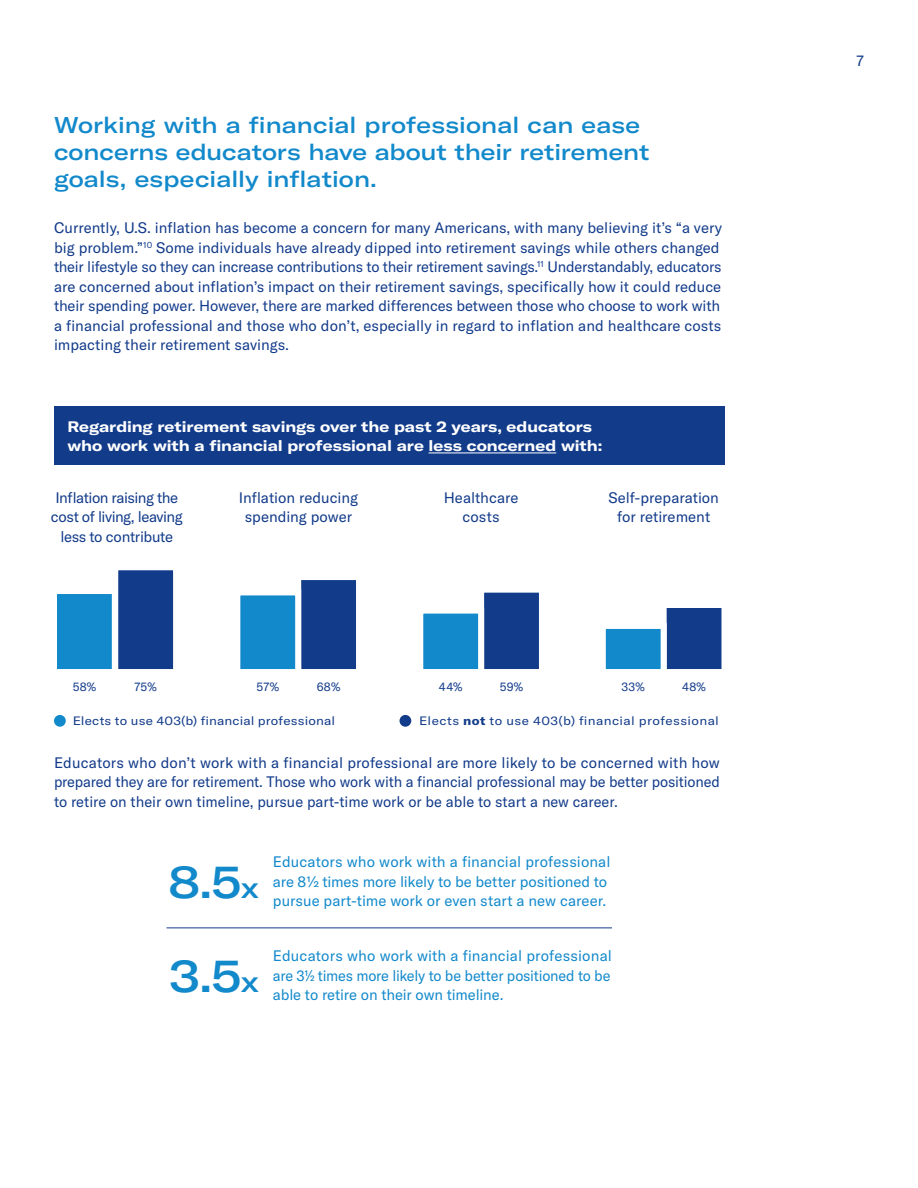
<style>
.page{position:relative;width:918px;height:1188px;background:#fff}
.page>*{position:absolute;margin:0;border:0;box-sizing:border-box;transform-origin:0 0}
.E_Head{font:500 expanded 45px "GT America";color:#1289cb}
.B_Head{font:500 expanded 22.5px/27px "GT America";color:#1289cb}
.Body_Copy{font:15px/19.5px "GT America";color:#123b8a}
.Body_Copy-2{font:15px/19.5px "GT America";letter-spacing:-.005em;color:#1289cb;text-align:justify}
.C_Head{font:700 expanded 15px/19.5px "GT America";color:#fff}
.C_Head-2{font:15px/19.5px "GT America";letter-spacing:-.01em;color:#123b8a;text-align:center}
.C_Head-3{font:15px/19.5px "GT America";letter-spacing:-.03em;color:#123b8a;text-align:center}
.C_Head-4{font:12px "GT America";letter-spacing:.02em;color:#123b8a;scale:1.13 1}
.C_Head-5{font:12px "GT America";letter-spacing:.02em;color:#123b8a}
.s1{font-weight:700}
.s2{font-size:29.25px}
.s3{font-stretch:condensed}
</style>
<div class="page">
<hr style="left:166px;top:928px;width:446px;height:1px;background:#123b8a">
<div style="left:54px;top:407px;width:671px;height:58px;background:#123b8a"></div>
<hr style="left:429px;top:453px;width:127px;height:1px;background:#fff">
<div style="left:295px;top:574px;width:67px;height:101px;background:#123b8a;border:6px solid #fff"></div>
<div style="left:234px;top:589px;width:67px;height:86px;background:#1289cb;border:6px solid #fff"></div>
<div style="left:478px;top:587px;width:67px;height:88px;background:#123b8a;border:6px solid #fff"></div>
<div style="left:417px;top:608px;width:67px;height:67px;background:#1289cb;border:6px solid #fff"></div>
<div style="left:661px;top:602px;width:67px;height:73px;background:#123b8a;border:6px solid #fff"></div>
<div style="left:600px;top:623px;width:67px;height:52px;background:#1289cb;border:6px solid #fff"></div>
<div style="left:112px;top:564px;width:67px;height:111px;background:#123b8a;border:6px solid #fff"></div>
<div style="left:51px;top:588px;width:67px;height:87px;background:#1289cb;border:6px solid #fff"></div>
<div style="left:54px;top:715px;width:12px;height:12px;background:#1289cb;border-radius:50%"></div>
<div style="left:400px;top:715px;width:11px;height:12px;background:#123b8a;border-radius:50%"></div>
<p class="B_Head" style="left:54px;top:111px;width:597px">Working with a financial professional can ease concerns educators have about their retirement goals, especially inflation.</p>
<p class="Body_Copy" style="left:54px;top:218px;width:670px">Currently, U.S. inflation has become a concern for many Americans, with many believing it’s “a very big problem.”<sup>10</sup> Some individuals have already dipped into retirement savings while others changed their lifestyle so they can increase contributions to their retirement savings.<sup>11</sup> Understandably, educators are concerned about inflation’s impact on their retirement savings, specifically how it could reduce their spending power. However, there are marked differences between those who choose to work with a financial professional and those who don’t, especially in regard to inflation and healthcare costs impacting their retirement savings.</p>
<p class="C_Head" style="left:68px;top:417px;width:536px">Regarding retirement savings over the past 2 years, educators who work with a financial professional are less concerned with:</p>
<p class="C_Head-3" style="left:51px;top:487px;width:133px">Inflation raising the cost of living, leaving less to contribute</p>
<p class="C_Head-2" style="left:239px;top:487px;width:121px">Inflation reducing spending power</p>
<p class="C_Head-2" style="left:444px;top:487px;width:76px">Healthcare costs</p>
<p class="C_Head-2" style="left:608px;top:487px;width:112px">Self-preparation</p>
<p class="C_Head-2" style="left:617px;top:507px;width:95px">for retirement</p>
<p class="C_Head-5" style="left:73px;top:680px;width:25px">58%</p>
<p class="C_Head-5" style="left:135px;top:680px;width:24px">75%</p>
<p class="C_Head-5" style="left:256px;top:680px;width:24px">57%</p>
<p class="C_Head-5" style="left:317px;top:680px;width:25px">68%</p>
<p class="C_Head-5" style="left:439px;top:680px;width:25px">44%</p>
<p class="C_Head-5" style="left:500px;top:680px;width:25px">59%</p>
<p class="C_Head-5" style="left:622px;top:680px;width:25px">33%</p>
<p class="C_Head-5" style="left:682px;top:680px;width:25px">48%</p>
<p class="C_Head-4" style="left:73px;top:714px;width:234px">Elects to use 403(b) financial professional</p>
<p class="C_Head-4" style="left:419px;top:714px;width:267px">Elects <span class="s1">not</span> to use 403(b) financial professional</p>
<p class="Body_Copy" style="left:54px;top:753px;width:667px;text-align:justify">Educators who don’t work with a financial professional are more likely to be concerned with how prepared they are for retirement. Those who work with a financial professional may be better positioned to retire on their own timeline, pursue part-time work or be able to start a new career.</p>
<p class="E_Head" style="left:168px;top:855px;width:92px">8.5<span class="s2">x</span></p>
<p class="Body_Copy-2" style="left:273px;top:852px;width:339px">Educators who work with a financial professional are 8½ times more likely to be better positioned to</p>
<p class="Body_Copy-2" style="left:273px;top:891px;width:335px">pursue part-time work or even start a new career.</p>
<p class="E_Head" style="left:169px;top:949px;width:91px">3.5<span class="s2">x</span></p>
<p class="Body_Copy-2" style="left:273px;top:946px;width:340px">Educators who work with a financial professional are 3<span class="s3">½</span> times more likely to be better positioned to be able to retire on their own timeline.</p>
<p class="Body_Copy" style="left:857px;top:51px;width:9px">7</p>
</div>
